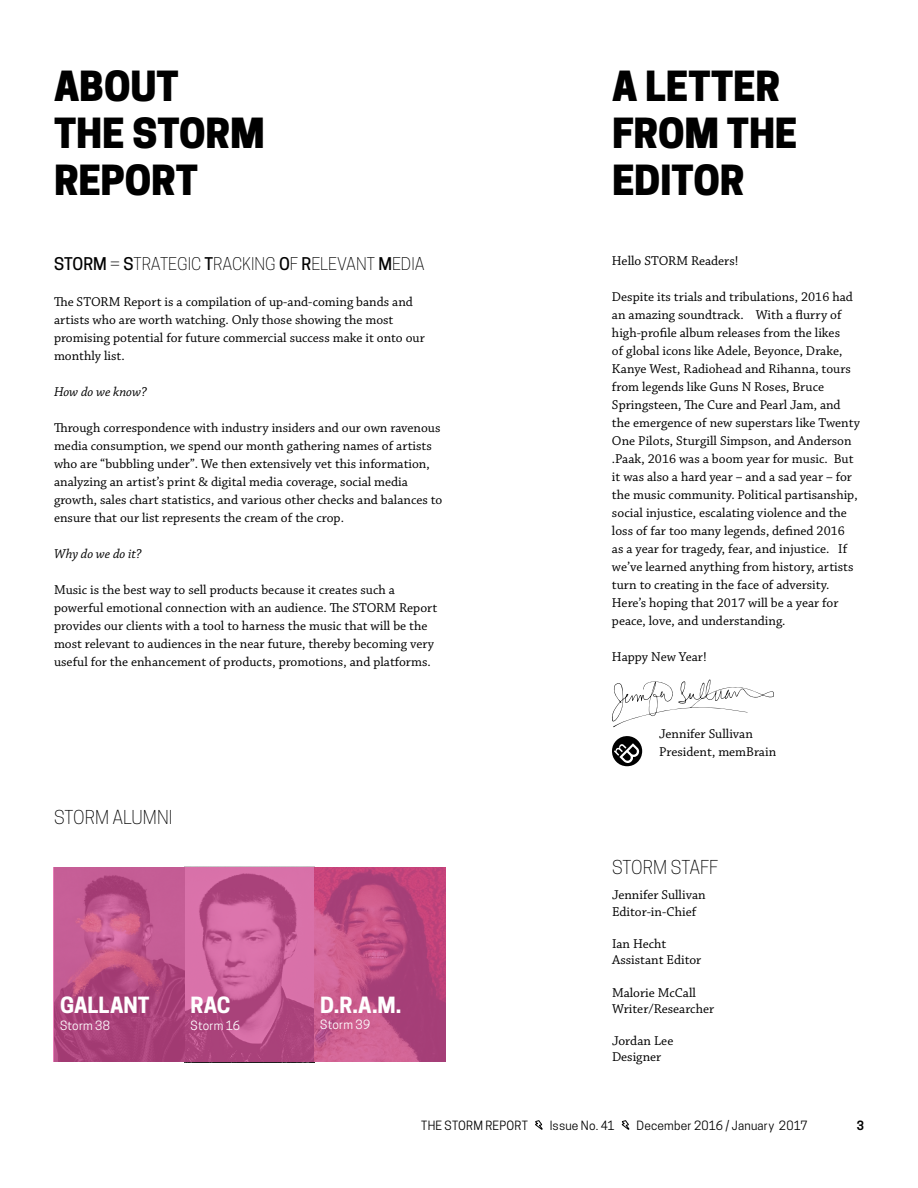
<style>
.page{position:relative;width:918px;height:1188px;background:#fff}
.page>*{position:absolute;margin:0;border:0;box-sizing:border-box;transform-origin:0 0}
.t1{font:800 39px/46.8px "Cooper Hewitt";letter-spacing:-.005em;color:#000}
.t2{font:700 21px "Cooper Hewitt";letter-spacing:.005em;color:#fff}
.t3{font:300 18px "Cooper Hewitt";color:#000}
.t4{font:300 16.5px "Cooper Hewitt";color:#000}
.t5{font:13.5px/18px "Chaparral Pro";color:#000}
.t6{font:italic 13.5px "Chaparral Pro";color:#000}
.t7{font:12px "Cooper Hewitt";letter-spacing:.015em;color:#000}
.t8{font:12px "Cooper Hewitt";letter-spacing:.015em;color:#fff}
.t9{font:600 12px "Cooper Hewitt";color:#000}
.s1{font-weight:500}
</style>
<div class="page">
<svg style="left:612px;top:736px;width:30px;height:30px"></svg>
<svg style="left:612px;top:680px;width:162px;height:47px"></svg>
<svg style="left:535px;top:1120px;width:8px;height:10px"></svg>
<svg style="left:621px;top:1120px;width:9px;height:10px"></svg>
<svg style="left:53px;top:867px;width:393px;height:195px;background:#be538a"></svg>
<h1 class="t1" style="left:54px;top:63px;width:212px">ABOUT<br>THE STORM<br>REPORT</h1>
<h1 class="t1" style="left:612px;top:63px;width:187px">A LETTER<br>FROM THE<br>EDITOR</h1>
<p class="t4" style="left:54px;top:254px;width:372px"><span class="s1">STORM</span> = <span class="s1">S</span>TRATEGIC <span class="s1">T</span>RACKING <span class="s1">O</span>F <span class="s1">R</span>ELEVANT <span class="s1">M</span>EDIA</p>
<p class="t5" style="left:54px;top:293px;width:372px">The STORM Report is a compilation of up-and-coming bands and artists who are worth watching. Only those showing the most promising potential for future commercial success make it onto our monthly list.</p>
<p class="t6" style="left:54px;top:384px;width:95px">How do we know?</p>
<p class="t5" style="left:54px;top:419px;width:390px">Through correspondence with industry insiders and our own ravenous media consumption, we spend our month gathering names of artists who are “bubbling under”. We then extensively vet this information, analyzing an artist’s print &amp; digital media coverage, social media growth, sales chart statistics, and various other checks and balances to ensure that our list represents the cream of the crop.</p>
<p class="t6" style="left:54px;top:546px;width:89px">Why do we do it?</p>
<p class="t5" style="left:54px;top:581px;width:385px">Music is the best way to sell products because it creates such a powerful emotional connection with an audience. The STORM Report provides our clients with a tool to harness the music that will be the most relevant to audiences in the near future, thereby becoming very useful for the enhancement of products, promotions, and platforms.</p>
<h3 class="t3" style="left:54px;top:806px;width:120px">STORM ALUMNI</h3>
<h2 class="t2" style="left:60px;top:993px;width:91px">GALLANT</h2>
<p class="t8" style="left:60px;top:1018px;width:51px">Storm 38</p>
<h2 class="t2" style="left:190px;top:993px;width:42px">RAC</h2>
<p class="t8" style="left:190px;top:1018px;width:51px">Storm 16</p>
<h2 class="t2" style="left:320px;top:993px;width:83px">D.R.A.M.</h2>
<p class="t8" style="left:320px;top:1018px;width:51px">Storm 39</p>
<p class="t5" style="left:612px;top:253px;width:128px">Hello STORM Readers!</p>
<p class="t5" style="left:612px;top:289px;width:249px">Despite its trials and tribulations, 2016 had an amazing soundtrack. With a flurry of high-profile album releases from the likes<br>of global icons like Adele, Beyonce, Drake, Kanye West, Radiohead and Rihanna, tours from legends like Guns N Roses, Bruce Springsteen, The Cure and Pearl Jam, and the emergence of new superstars like Twenty One Pilots, Sturgill Simpson, and Anderson .Paak, 2016 was a boom year for music. But it was also a hard year – and a sad year – for the music community. Political partisanship, social injustice, escalating violence and the loss of far too many legends, defined 2016<br>as a year for tragedy, fear, and injustice. If we’ve learned anything from history, artists turn to creating in the face of adversity.<br>Here’s hoping that 2017 will be a year for peace, love, and understanding.</p>
<p class="t5" style="left:612px;top:649px;width:96px">Happy New Year!</p>
<p class="t5" style="left:659px;top:725px;width:118px">Jennifer Sullivan<br>President, memBrain</p>
<h3 class="t3" style="left:612px;top:857px;width:108px">STORM STAFF</h3>
<p class="t5" style="left:612px;top:888px;width:95px;line-height:16.2px">Jennifer Sullivan<br>Editor-in-Chief</p>
<p class="t5" style="left:612px;top:936px;width:91px;line-height:16.2px">Ian Hecht<br>Assistant Editor</p>
<p class="t5" style="left:612px;top:985px;width:104px;line-height:16.2px">Malorie McCall<br>Writer/Researcher</p>
<p class="t5" style="left:612px;top:1033px;width:63px;line-height:16.2px">Jordan Lee<br>Designer</p>
<p class="t7" style="left:421px;top:1118px;width:108px">THE STORM REPORT</p>
<p class="t7" style="left:550px;top:1118px;width:66px">Issue No. 41</p>
<p class="t7" style="left:636px;top:1118px;width:173px">December 2016 / January 2017</p>
<p class="t9" style="left:857px;top:1118px;width:9px">3</p>
</div>
